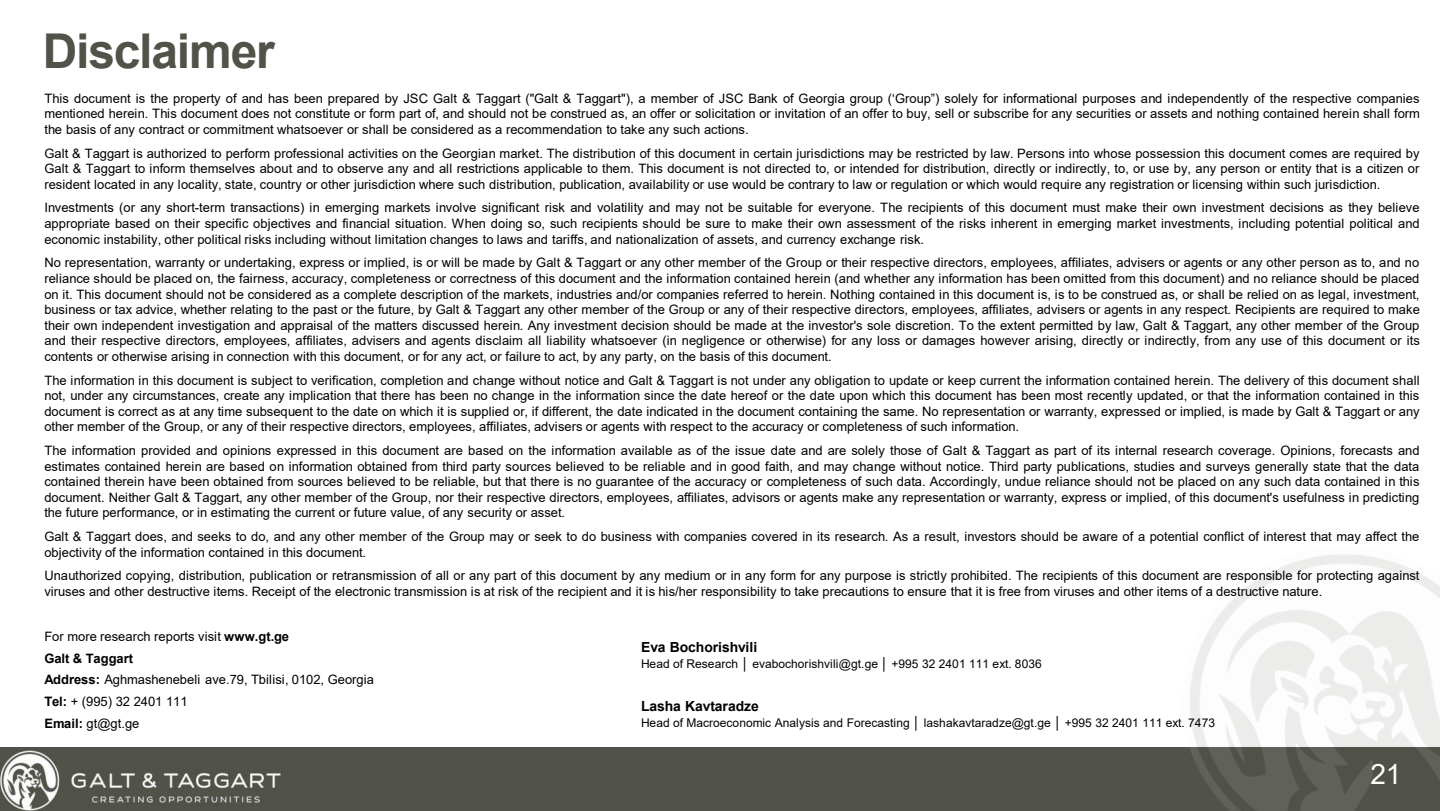
<style>
.page{position:relative;width:1440px;height:811px;background:#fff}
.page>*{position:absolute;margin:0;border:0;box-sizing:border-box;transform-origin:0 0}
.t1{font:700 48px "Arial";letter-spacing:-.025em;color:#525249}
.t2{font:28px "Arial";color:#fff}
.t3{font:700 14px "Arial";letter-spacing:-.005em;color:#000}
.t4{font:13px/15.6px "Arial";color:#000;text-align:justify}
.t5{font:12px "Arial";letter-spacing:.005em;color:#000}
.s1{font-style:inherit}
.s2{font-weight:700}
</style>
<div class="page">
<div style="left:0;top:748px;width:1440px;height:63px;background:#51534a"></div>
<img style="left:1176px;top:554px;width:264px;height:257px">
<img style="left:0;top:750px;width:281px;height:61px">
<h1 class="t1" style="left:43px;top:18px;width:234px">Disclaimer</h1>
<p class="t4" style="left:44px;top:90px;width:1377px">This document is the property of and has been prepared by JSC Galt &amp; Taggart ("Galt &amp; Taggart"), a member of JSC Bank of Georgia group <span class="s1">(‘Group”)</span> solely for informational purposes and independently of the respective companies mentioned herein. This document does not constitute or form part of, and should not be construed as, an offer or solicitation or invitation of an offer to buy, sell or subscribe for any securities or assets and nothing contained herein shall form the basis of any contract or commitment whatsoever or shall be considered as a recommendation to take any such actions.</p>
<p class="t4" style="left:44px;top:145px;width:1377px">Galt &amp; Taggart is authorized to perform professional activities on the Georgian market. The distribution of this document in certain jurisdictions may be restricted by law. Persons into whose possession this document comes are required by Galt &amp; Taggart to inform themselves about and to observe any and all restrictions applicable to them. This document is not directed to, or intended for distribution, directly or indirectly, to, or use by, any person or entity that is a citizen or resident located in any locality, state, country or other jurisdiction where such distribution, publication, availability or use would be contrary to law or regulation or which would require any registration or licensing within such jurisdiction.</p>
<p class="t4" style="left:44px;top:200px;width:1377px">Investments (or any short-term transactions) in emerging markets involve significant risk and volatility and may not be suitable for everyone. The recipients of this document must make their own investment decisions as they believe appropriate based on their specific objectives and financial situation. When doing so, such recipients should be sure to make their own assessment of the risks inherent in emerging market investments, including potential political and economic instability, other political risks including without limitation changes to laws and tariffs, and nationalization of assets, and currency exchange risk.</p>
<p class="t4" style="left:44px;top:255px;width:1377px">No representation, warranty or undertaking, express or implied, is or will be made by Galt &amp; Taggart or any other member of the Group or their respective directors, employees, affiliates, advisers or agents or any other person as to, and no reliance should be placed on, the fairness, accuracy, completeness or correctness of this document and the information contained herein (and whether any information has been omitted from this document) and no reliance should be placed on it. This document should not be considered as a complete description of the markets, industries and/or companies referred to herein. Nothing contained in this document is, is to be construed as, or shall be relied on as legal, investment, business or tax advice, whether relating to the past or the future, by Galt &amp; Taggart any other member of the Group or any of their respective directors, employees, affiliates, advisers or agents in any respect. Recipients are required to make their own independent investigation and appraisal of the matters discussed herein. Any investment decision should be made at the investor's sole discretion. To the extent permitted by law, Galt &amp; Taggart, any other member of the Group and their respective directors, employees, affiliates, advisers and agents disclaim all liability whatsoever (in negligence or otherwise) for any loss or damages however arising, directly or indirectly, from any use of this document or its contents or otherwise arising in connection with this document, or for any act, or failure to act, by any party, on the basis of this document.</p>
<p class="t4" style="left:44px;top:372px;width:1377px">The information in this document is subject to verification, completion and change without notice and Galt &amp; Taggart is not under any obligation to update or keep current the information contained herein. The delivery of this document shall not, under any circumstances, create any implication that there has been no change in the information since the date hereof or the date upon which this document has been most recently updated, or that the information contained in this document is correct as at any time subsequent to the date on which it is supplied or, if different, the date indicated in the document containing the same. No representation or warranty, expressed or implied, is made by Galt &amp; Taggart or any other member of the Group, or any of their respective directors, employees, affiliates, advisers or agents with respect to the accuracy or completeness of such information.</p>
<p class="t4" style="left:44px;top:442px;width:1377px">The information provided and opinions expressed in this document are based on the information available as of the issue date and are solely those of Galt &amp; Taggart as part of its internal research coverage. Opinions, forecasts and estimates contained herein are based on information obtained from third party sources believed to be reliable and in good faith, and may change without notice. Third party publications, studies and surveys generally state that the data contained therein have been obtained from sources believed to be reliable, but that there is no guarantee of the accuracy or completeness of such data. Accordingly, undue reliance should not be placed on any such data contained in this document. Neither Galt &amp; Taggart, any other member of the Group, nor their respective directors, employees, affiliates, advisors or agents make any representation or warranty, express or implied, of this document's usefulness in predicting the future performance, or in estimating the current or future value, of any security or asset.</p>
<p class="t4" style="left:44px;top:529px;width:1376px">Galt &amp; Taggart does, and seeks to do, and any other member of the Group may or seek to do business with companies covered in its research. As a result, investors should be aware of a potential conflict of interest that may affect the objectivity of the information contained in this document.</p>
<p class="t4" style="left:44px;top:568px;width:1377px">Unauthorized copying, distribution, publication or retransmission of all or any part of this document by any medium or in any form for any purpose is strictly prohibited. The recipients of this document are responsible for protecting against viruses and other destructive items. Receipt of the electronic transmission is at risk of the recipient and it is his/her responsibility to take precautions to ensure that it is free from viruses and other items of a destructive nature.</p>
<p class="t4" style="left:44px;top:625px;width:331px;line-height:21.6px;text-align:left">For more research reports visit <span class="s2">www.gt.ge<br>Galt &amp; Taggart<br>Address:</span> Aghmashenebeli ave.79, Tbilisi, 0102, Georgia<br><span class="s2">Tel:</span> + (995) 32 2401 111<br><span class="s2">Email:</span> gt@gt.ge</p>
<p class="t3" style="left:641px;top:637px;width:118px">Eva Bochorishvili</p>
<p class="t5" style="left:641px;top:656px;width:402px">Head of Research <span class="s1">│</span> evabochorishvili@gt.ge <span class="s1">│</span> +995 32 2401 111 ext. 8036</p>
<p class="t3" style="left:641px;top:696px;width:119px">Lasha Kavtaradze</p>
<p class="t5" style="left:641px;top:715px;width:576px">Head of Macroeconomic Analysis and Forecasting <span class="s1">│</span> lashakavtaradze@gt.ge <span class="s1">│</span> +995 32 2401 111 ext. 7473</p>
<h2 class="t2" style="left:1370px;top:754px;width:33px">21</h2>
</div>
